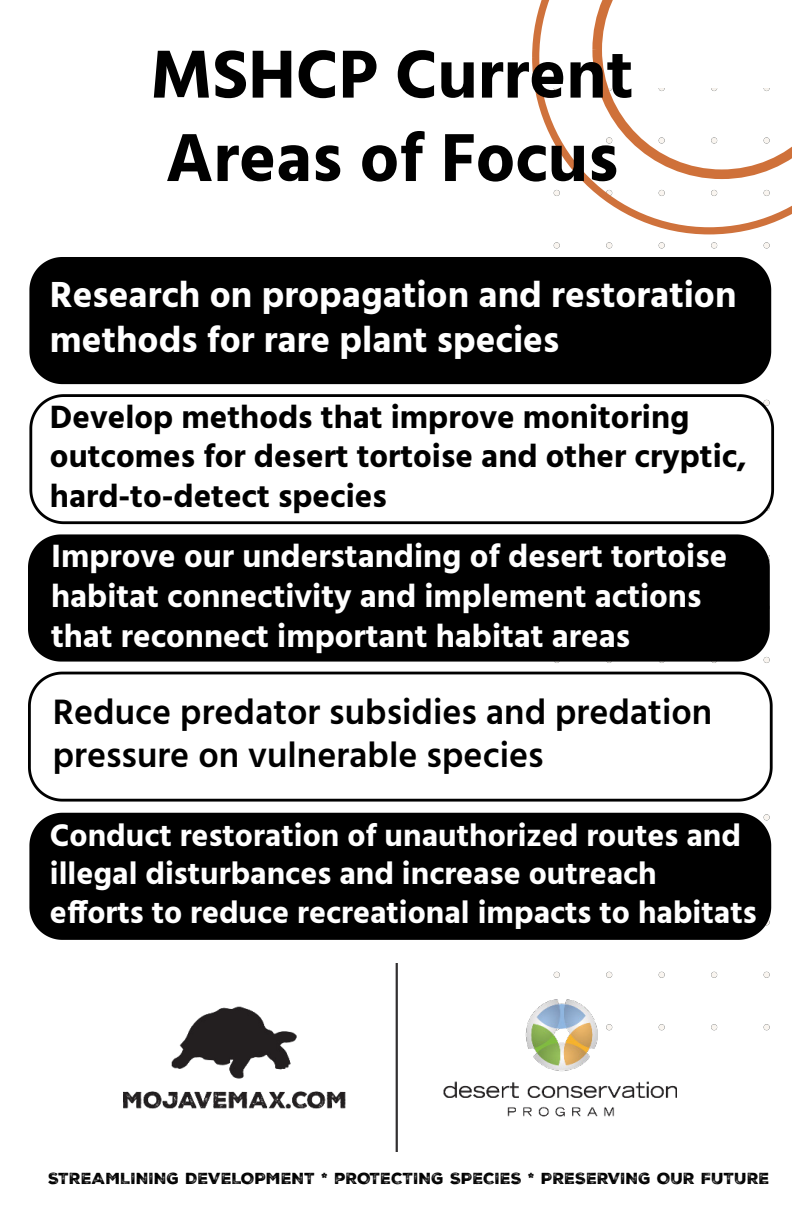
<style>
.page{position:relative;width:792px;height:1224px;background:#fff}
.page>*{position:absolute;margin:0;border:0;box-sizing:border-box;transform-origin:0 0}
.t1{font:700 69.5px/83.4px "Hind";color:#000}
.t2{font:700 37.2px/44.6px "Hind";color:#fff}
.t3{font:600 36.2px/43.4px "Hind";color:#000}
.t4{font:700 33px/39.6px "Hind";color:#fff}
.t5{font:700 33px/39.6px "Hind";color:#000}
.t6{font:700 32px/38.4px "Hind";color:#fff}
.t7{font:15.5px "Nexa Rust Sans Black 2";color:#000}
</style>
<div class="page">
<img style="left:124px;top:964px;width:553px;height:188px">
<svg style="left:532px;top:0;width:260px;height:234px"></svg>
<svg style="left:592px;top:0;width:200px;height:179px"></svg>
<div style="left:29px;top:257px;width:742px;height:127px;background:#000"></div>
<svg style="left:29px;top:394px;width:746px;height:131px"></svg>
<div style="left:28px;top:534px;width:742px;height:128px;background:#000"></div>
<svg style="left:28px;top:671px;width:745px;height:131px"></svg>
<div style="left:29px;top:813px;width:742px;height:127px;background:#000"></div>
<h1 class="t1" style="left:150px;top:32px;width:485px">MSHCP Current<br>Areas of Focus</h1>
<p class="t2" style="left:50px;top:272px;width:688px">Research on propagation and restoration methods for rare plant species</p>
<p class="t5" style="left:50px;top:396px;width:698px">Develop methods that improve monitoring outcomes for desert tortoise and other cryptic, hard-to-detect species</p>
<p class="t4" style="left:51px;top:536px;width:678px">Improve our understanding of desert tortoise habitat connectivity and implement actions that reconnect important habitat areas</p>
<p class="t3" style="left:53px;top:692px;width:661px">Reduce predator subsidies and predation pressure on vulnerable species</p>
<p class="t6" style="left:50px;top:815px;width:708px">Conduct restoration of unauthorized routes and illegal disturbances and increase outreach efforts to reduce recreational impacts to habitats</p>
<p class="t7" style="left:48px;top:1168px;width:723px">STREAMLINING DEVELOPMENT * pROTECTING SPECIES * PRESERVING OUR FUTURE</p>
</div>
